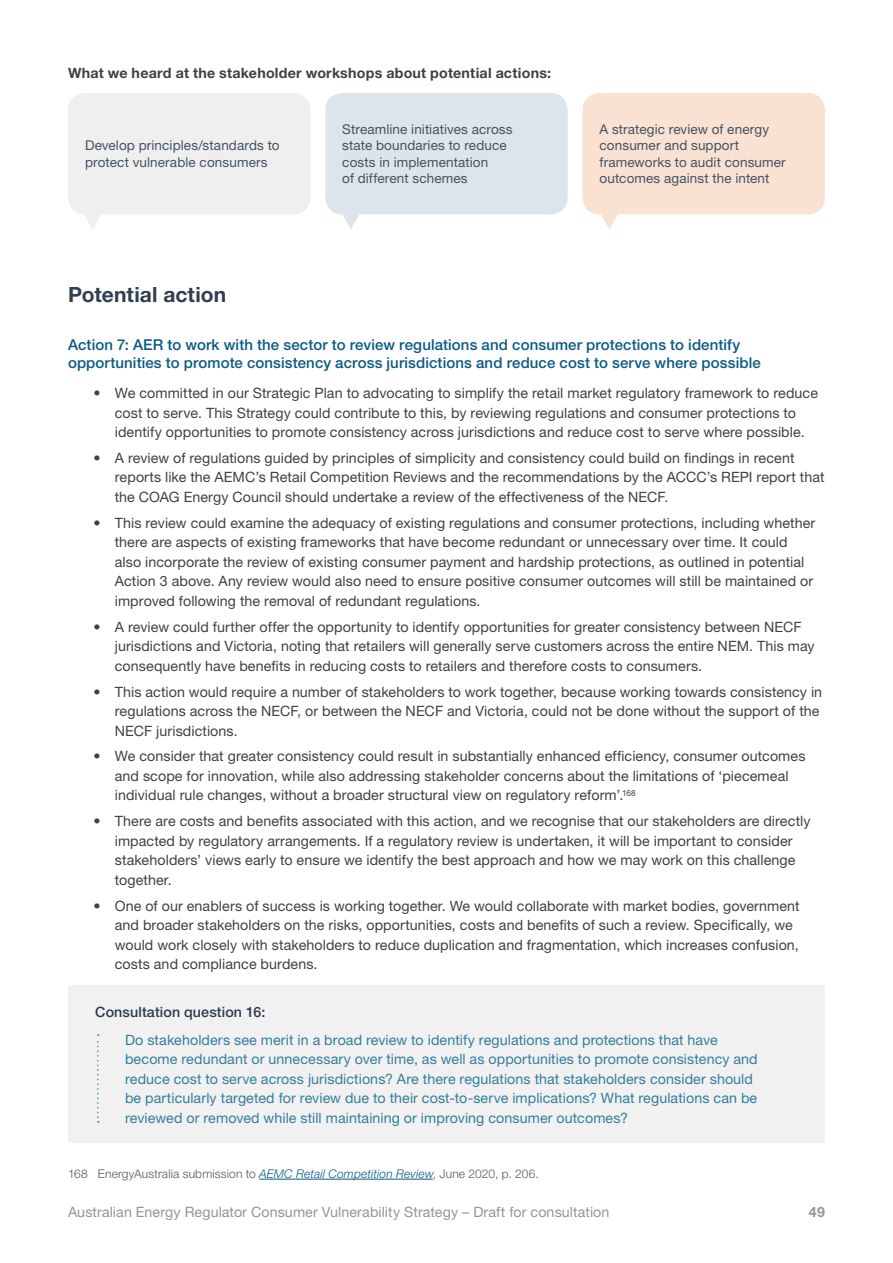
<style>
.page{position:relative;width:893px;height:1263px;background:#fff}
.page>*{position:absolute;margin:0;border:0;box-sizing:border-box;transform-origin:0 0}
.t1{font:700 21px "Helvetica Neue LT Std";letter-spacing:.005em;color:#2f3f51}
.t2{font:500 15px/18px "Helvetica Neue LT Std";letter-spacing:.005em;color:#0b5a87}
.t3{font:14.25px/19.5px "Helvetica Neue LT Std";letter-spacing:.005em;color:#414042}
.t4{font:14.25px/19.5px "Helvetica Neue LT Std";letter-spacing:.005em;color:#3786a8}
.t5{font:14.25px "Helvetica Neue LT Std";letter-spacing:.005em;color:#939598}
.t6{font:700 14.25px "Helvetica Neue LT Std";letter-spacing:.015em;color:#414042}
.t7{font:500 14.25px "Helvetica Neue LT Std";letter-spacing:.01em;color:#2f3f51}
.t8{font:700 14.25px "Helvetica Neue LT Std";color:#939598}
.t9{font:13.5px/16.5px "Helvetica Neue LT Std";letter-spacing:.01em;color:#445262}
.t10{font:300 12px "Helvetica Neue LT Std";letter-spacing:.015em;color:#58595b}
.s1{font-style:italic;color:#0b5a87}
</style>
<div class="page">
<div style="left:68px;top:93px;width:242px;height:121px;background:#efeff0;border-radius:17px"></div>
<svg style="left:80px;top:213px;width:21px;height:16px"></svg>
<div style="left:325px;top:93px;width:243px;height:121px;background:#dde4eb;border-radius:17px"></div>
<svg style="left:340px;top:214px;width:23px;height:15px"></svg>
<div style="left:582px;top:93px;width:243px;height:121px;background:#f9e2d2;border-radius:17px"></div>
<svg style="left:597px;top:214px;width:24px;height:16px"></svg>
<hr style="left:259px;top:1179px;width:174px;height:1px;background:#0b5a87">
<div style="left:68px;top:985px;width:757px;height:158px;background:#f1f1f2"></div>
<p class="t6" style="left:68px;top:64px;width:485px">What we heard at the stakeholder workshops about potential actions:</p>
<p class="t9" style="left:85px;top:137px;width:196px">Develop principles/standards to protect vulnerable consumers</p>
<p class="t9" style="left:342px;top:121px;width:172px">Streamline initiatives across state boundaries to reduce costs in implementation<br>of different schemes</p>
<p class="t9" style="left:599px;top:121px;width:188px">A strategic review of energy consumer and support frameworks to audit consumer outcomes against the intent</p>
<h1 class="t1" style="left:68px;top:282px;width:160px">Potential action</h1>
<p class="t2" style="left:68px;top:335px;width:694px">Action 7: AER to work with the sector to review regulations and consumer protections to identify opportunities to promote consistency across jurisdictions and reduce cost to serve where possible</p>
<p class="t3" style="left:94px;top:383px;width:726px;text-align:center">• We committed in our Strategic Plan to advocating to simplify the retail market regulatory framework to reduce cost to serve. This Strategy could contribute to this, by reviewing regulations and consumer protections to identify opportunities to promote consistency across jurisdictions and reduce cost to serve where possible.</p>
<p class="t3" style="left:115px;top:448px;width:711px;text-indent:-21px">• A review of regulations guided by principles of simplicity and consistency could build on findings in recent reports like the AEMC’s Retail Competition Reviews and the recommendations by the ACCC’s REPI report that the COAG Energy Council should undertake a review of the effectiveness of the NECF.</p>
<p class="t3" style="left:115px;top:513px;width:702px;text-indent:-21px">• This review could examine the adequacy of existing regulations and consumer protections, including whether there are aspects of existing frameworks that have become redundant or unnecessary over time. It could also incorporate the review of existing consumer payment and hardship protections, as outlined in potential Action 3 above. Any review would also need to ensure positive consumer outcomes will still be maintained or improved following the removal of redundant regulations.</p>
<p class="t3" style="left:115px;top:617px;width:701px;text-indent:-21px">• A review could further offer the opportunity to identify opportunities for greater consistency between NECF jurisdictions and Victoria, noting that retailers will generally serve customers across the entire NEM. This may consequently have benefits in reducing costs to retailers and therefore costs to consumers.</p>
<p class="t3" style="left:115px;top:681px;width:709px;text-indent:-21px">• This action would require a number of stakeholders to work together, because working towards consistency in regulations across the NECF, or between the NECF and Victoria, could not be done without the support of the<br>NECF jurisdictions.</p>
<p class="t3" style="left:115px;top:746px;width:692px;text-indent:-21px">• We consider that greater consistency could result in substantially enhanced efficiency, consumer outcomes and scope for innovation, while also addressing stakeholder concerns about the limitations of ‘piecemeal individual rule changes, without a broader structural view on regulatory reform’.<sup>168</sup></p>
<p class="t3" style="left:115px;top:811px;width:697px;text-indent:-21px">• There are costs and benefits associated with this action, and we recognise that our stakeholders are directly impacted by regulatory arrangements. If a regulatory review is undertaken, it will be important to consider stakeholders’ views early to ensure we identify the best approach and how we may work on this challenge together.</p>
<p class="t3" style="left:115px;top:896px;width:686px;text-indent:-21px">• One of our enablers of success is working together. We would collaborate with market bodies, government and broader stakeholders on the risks, opportunities, costs and benefits of such a review. Specifically, we would work closely with stakeholders to reduce duplication and fragmentation, which increases confusion, costs and compliance burdens.</p>
<p class="t7" style="left:95px;top:1004px;width:171px">Consultation question 16:</p>
<p class="t4" style="left:125px;top:1029px;width:634px">Do stakeholders see merit in a broad review to identify regulations and protections that have become redundant or unnecessary over time, as well as opportunities to promote consistency and reduce cost to serve across jurisdictions? Are there regulations that stakeholders consider should be particularly targeted for review due to their cost-to-serve implications? What regulations can be reviewed or removed while still maintaining or improving consumer outcomes?</p>
<p class="t10" style="left:68px;top:1166px;width:472px">168 EnergyAustralia submission to <span class="s1">AEMC Retail Competition Review</span>, June 2020, p. 206.</p>
<p class="t5" style="left:68px;top:1203px;width:543px">Australian Energy Regulator Consumer Vulnerability Strategy – Draft for consultation</p>
<p class="t8" style="left:809px;top:1203px;width:18px">49</p>
</div>
